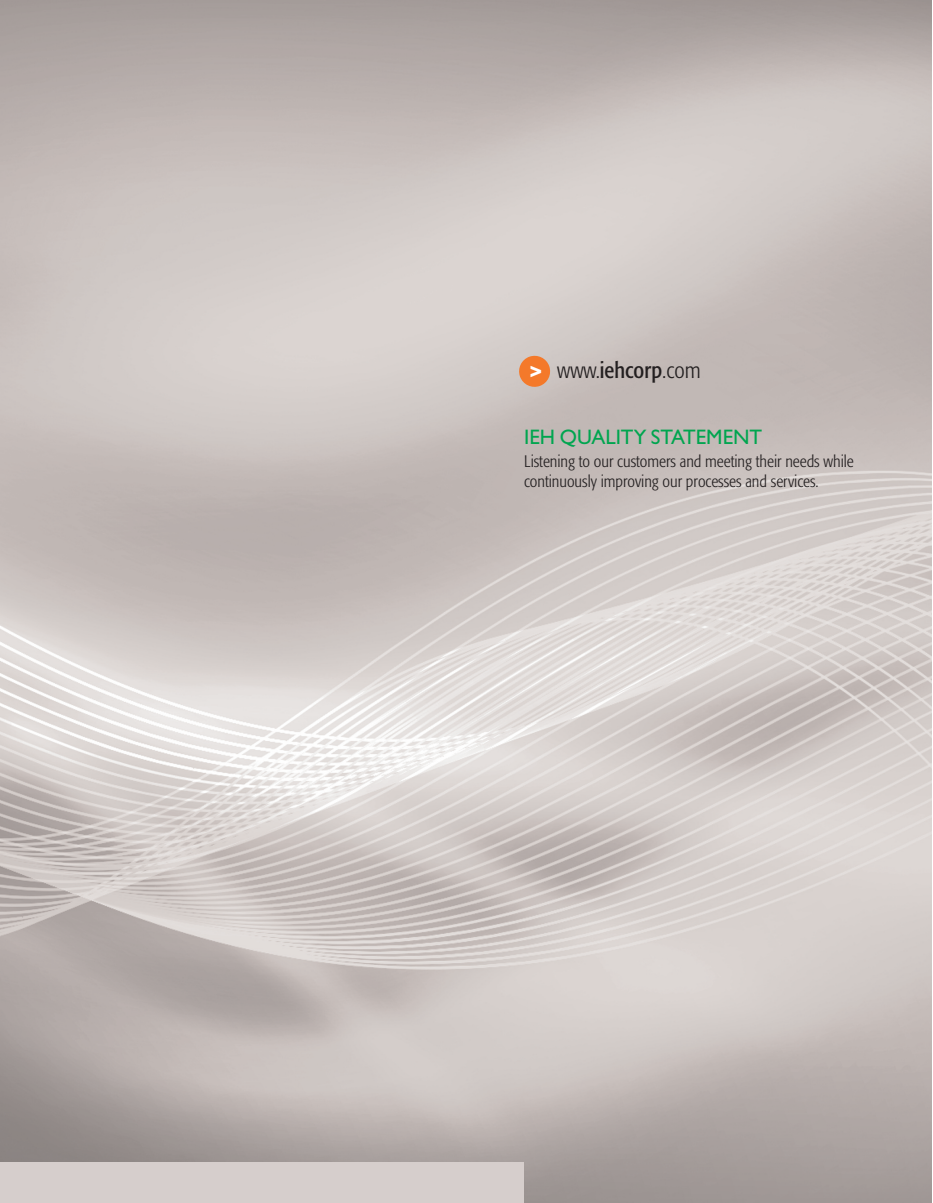
<style>
.page{position:relative;width:933px;height:1203px;background:#fff}
.page>*{position:absolute;margin:0;border:0;box-sizing:border-box;transform-origin:0 0}
.t1{font:300 condensed 22.5px "Formata";color:#231f20}
.t2{font:21px "Gill Sans";color:#00a54f}
.t3{font:300 condensed 16.5px/19.8px "Formata";color:#231f20}
.s1{font-family:"Helvetica";font-weight:700;font-stretch:normal;font-size:23.7px;color:#fff}
.s2{font-weight:400}
</style>
<div class="page">
<img style="left:0;top:0;width:932px;height:1202px">
<svg style="left:517px;top:354px;width:35px;height:35px"></svg>
<div style="left:0;top:1161px;width:524px;height:41px;background:#d6cecc"></div>
<h1 class="t1" style="left:530px;top:361px;width:172px"><span class="s1">&gt;</span> www.<span class="s2">iehcorp</span>.com</h1>
<p class="t2" style="left:524px;top:424px;width:240px">IEH QUALITY STATEMENT</p>
<p class="t3" style="left:524px;top:452px;width:331px">Listening to our customers and meeting their needs while continuously improving our processes and services.</p>
</div>
